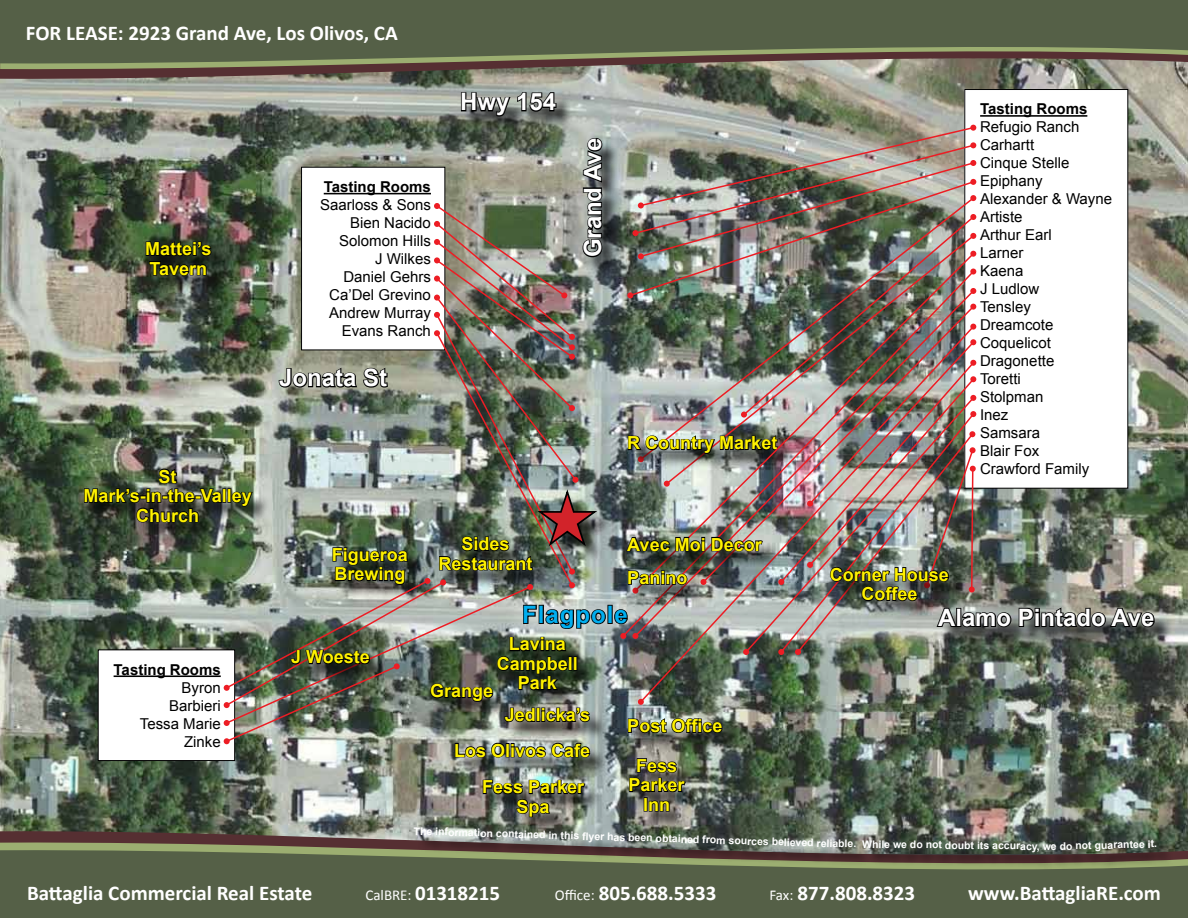
<style>
.page{position:relative;width:1188px;height:918px;background:#fff}
.page>*{position:absolute;margin:0;border:0;box-sizing:border-box;transform-origin:0 0}
.t1{font:700 24px "Arial";color:#fff}
.t2{font:700 24px "Arial";letter-spacing:.04em;color:#00aeef}
.t3{font:700 21px "Calibri";color:#fff}
.t4{font:700 18px/19.5px "Arial";color:#fff200;text-align:center}
.t5{font:15px/18px "Arial";color:#000;text-align:right}
.t6{font:700 15px "Arial";color:#000}
.t7{font:700 10.5px "Arial";color:#fff}
.s1{font-weight:400;font-size:15px}
</style>
<div class="page">
<img style="left:0;top:81px;width:1188px;height:748px">
<svg style="left:0;top:829px;width:1188px;height:12px;background:#675752"></svg>
<svg style="left:0;top:841px;width:1188px;height:7px;background:#73664d"></svg>
<div style="left:0;top:848px;width:1188px;height:54px;background:#556047"></div>
<svg style="left:0;top:71px;width:1188px;height:10px;background:#817b6f"></svg>
<img style="left:0;top:65px;width:1188px;height:6px">
<svg style="left:0;top:15px;width:1188px;height:50px;background:#5d644b"></svg>
<div style="left:0;top:0;width:1188px;height:15px;background:#556047"></div>
<div style="left:0;top:902px;width:1188px;height:16px;background:#556047"></div>
<div style="left:417px;top:829px;width:758px;height:41px;background:#000;opacity:.75"></div>
<div style="left:504px;top:586px;width:142px;height:61px;background:#fff;opacity:.84"></div>
<div style="left:607px;top:605px;width:6px;height:19px;border:2px solid #000"></div>
<svg style="left:613px;top:608px;width:8px;height:17px"></svg>
<div style="left:940px;top:610px;width:233px;height:36px;background:#000;opacity:.75"></div>
<div style="left:585px;top:141px;width:36px;height:134px;background:#000;opacity:.75"></div>
<div style="left:463px;top:95px;width:112px;height:40px;background:#000;opacity:.75"></div>
<svg style="left:460px;top:91px;width:98px;height:26px;background:#565a57"></svg>
<div style="left:632px;top:761px;width:71px;height:69px;background:#000;opacity:.75"></div>
<svg style="left:628px;top:757px;width:59px;height:36px;background:#454641"></svg>
<div style="left:644px;top:797px;width:4px;height:15px;border:2px solid #000"></div>
<svg style="left:648px;top:799px;width:22px;height:13px"></svg>
<div style="left:457px;top:746px;width:151px;height:30px;background:#000;opacity:.75"></div>
<div style="left:630px;top:721px;width:111px;height:30px;background:#000;opacity:.75"></div>
<svg style="left:627px;top:717px;width:97px;height:17px;background:#535855"></svg>
<div style="left:485px;top:782px;width:118px;height:54px;background:#000;opacity:.75"></div>
<svg style="left:482px;top:779px;width:104px;height:39px;background:#545854"></svg>
<div style="left:965px;top:90px;width:163px;height:398px;background:#fff"></div>
<hr style="left:980px;top:115px;width:107px;height:2px;background:#000">
<img style="left:639px;top:638px;width:336px;height:66px">
<svg style="left:638px;top:699px;width:6px;height:6px"></svg>
<img style="left:621px;top:269px;width:354px;height:369px">
<svg style="left:620px;top:633px;width:6px;height:6px"></svg>
<div style="left:630px;top:540px;width:151px;height:30px;background:#000;opacity:.75"></div>
<img style="left:625px;top:528px;width:119px;height:25px">
<div style="left:630px;top:573px;width:76px;height:30px;background:#000;opacity:.75"></div>
<svg style="left:627px;top:569px;width:61px;height:25px;background:#5d5959"></svg>
<div style="left:541px;top:493px;width:73px;height:70px;background:#000;opacity:.75"></div>
<img style="left:627px;top:125px;width:349px;height:173px">
<img style="left:83px;top:137px;width:524px;height:622px">
<img style="left:744px;top:396px;width:51px;height:258px">
<svg style="left:743px;top:649px;width:6px;height:6px"></svg>
<img style="left:779px;top:361px;width:16px;height:223px">
<svg style="left:778px;top:579px;width:6px;height:6px"></svg>
<img style="left:795px;top:324px;width:361px;height:331px">
<h2 class="t3" style="left:26px;top:19px;width:373px">FOR LEASE: 2923 Grand Ave, Los Olivos, CA</h2>
<p class="t4" style="left:145px;top:240px;width:68px;text-align:left">Mattei’s<br>Tavern</p>
<p class="t4" style="left:83px;top:467px;width:170px">St<br>Mark’s-in-the-Valley<br>Church</p>
<p class="t6" style="left:324px;top:177px;width:109px">Tasting Rooms</p>
<p class="t5" style="left:320px;top:196px;width:112px">Saarloss &amp; Sons<br>Bien Nacido<br>Solomon Hills<br>J Wilkes<br>Daniel Gehrs<br>Ca’Del Grevino<br>Andrew Murray<br>Evans Ranch</p>
<h1 class="t1" style="left:279px;top:362px;width:109px">Jonata St</h1>
<h1 class="t1" style="left:460px;top:86px;width:97px">Hwy 154</h1>
<h1 class="t1" style="left:577px;top:257px;width:121px;rotate:-90deg">Grand Ave</h1>
<p class="t4" style="left:627px;top:434px;width:152px">R Country Market</p>
<p class="t6" style="left:980px;top:99px;width:109px">Tasting Rooms</p>
<p class="t5" style="left:980px;top:118px;width:134px;text-align:left">Refugio Ranch<br>Carhartt<br>Cinque Stelle<br>Epiphany<br>Alexander &amp; Wayne<br>Artiste<br>Arthur Earl<br>Larner<br>Kaena<br>J Ludlow<br>Tensley<br>Dreamcote<br>Coquelicot<br>Dragonette<br>Toretti<br>Stolpman<br>Inez<br>Samsara<br>Blair Fox<br>Crawford Family</p>
<p class="t4" style="left:332px;top:545px;width:78px;text-align:left">Figueroa<br>Brewing</p>
<p class="t4" style="left:438px;top:535px;width:96px">Sides<br>Restaurant</p>
<p class="t4" style="left:627px;top:528px;width:136px;line-height:33.5px;text-align:left">Avec Moi Decor<br>Panino</p>
<p class="t4" style="left:830px;top:565px;width:121px">Corner House<br>Coffee</p>
<h1 class="t2" style="left:522px;top:599px;width:107px">Flagpole</h1>
<h1 class="t1" style="left:938px;top:602px;width:218px">Alamo Pintado Ave</h1>
<p class="t6" style="left:114px;top:659px;width:109px">Tasting Rooms</p>
<p class="t5" style="left:140px;top:679px;width:82px">Byron<br>Barbieri<br>Tessa Marie<br>Zinke</p>
<p class="t4" style="left:291px;top:648px;width:80px">J Woeste</p>
<p class="t4" style="left:497px;top:635px;width:83px">Lavina<br>Campbell<br>Park</p>
<p class="t4" style="left:430px;top:682px;width:65px">Grange</p>
<p class="t4" style="left:505px;top:706px;width:87px">Jedlicka’s</p>
<p class="t4" style="left:454px;top:741px;width:138px">Los Olivos Cafe</p>
<p class="t4" style="left:482px;top:778px;width:104px">Fess Parker<br>Spa</p>
<p class="t4" style="left:627px;top:717px;width:97px">Post Office</p>
<p class="t4" style="left:629px;top:756px;width:58px">Fess<br>Parker<br>Inn</p>
<p class="t7" style="left:414px;top:823px;width:426px;rotate:2deg">The information contained in this f yer has been obtained from sources believed relia</p>
<p class="t7" style="left:838px;top:836px;width:214px;rotate:1deg">ble. While we do not doubt its accuracy, w</p>
<p class="t7" style="left:1051px;top:839px;width:108px;rotate:-1deg">e do not guarantee it.</p>
<h2 class="t3" style="left:27px;top:880px;width:287px">Battaglia Commercial Real Estate</h2>
<h2 class="t3" style="left:365px;top:880px;width:136px"><span class="s1">CalBRE:</span> 01318215</h2>
<h2 class="t3" style="left:555px;top:880px;width:163px"><span class="s1">Office:</span> 805.688.5333</h2>
<h2 class="t3" style="left:769px;top:880px;width:147px"><span class="s1">Fax:</span> 877.808.8323</h2>
<h2 class="t3" style="left:968px;top:880px;width:194px">www.BattagliaRE.com</h2>
</div>
